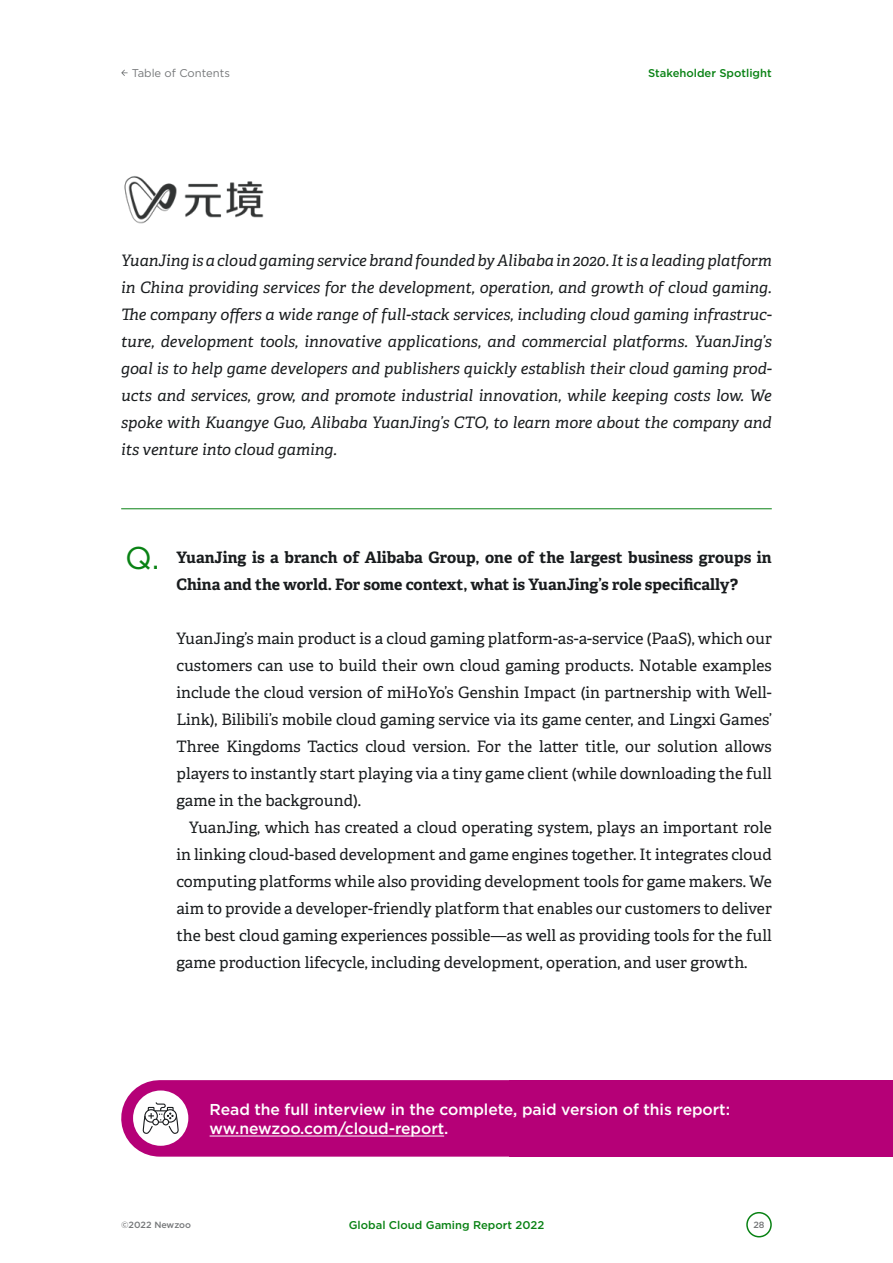
<style>
.page{position:relative;width:893px;height:1263px;background:#fff}
.page>*{position:absolute;margin:0;border:0;box-sizing:border-box;transform-origin:0 0}
.t1{font:31.5px "Gotham";color:#098214}
.t2{font:15.75px/27px "Adelle";color:#191c1e;text-align:justify}
.t3{font:italic 15.75px/27px "Adelle";color:#191c1e;text-align:justify}
.t4{font:700 15.75px/27px "Adelle";color:#191c1e}
.t5{font:500 15.75px/19.5px "Gotham";letter-spacing:-.005em;color:#fff}
.t6{font:500 11.25px "Gotham";color:#098214}
.t7{font:11.25px "Gotham";color:#757779}
.t8{font:500 9px "Gotham";color:#757779}
</style>
<div class="page">
<svg style="left:121px;top:70px;width:7px;height:6px"></svg>
<div style="left:746px;top:1212px;width:26px;height:25px;border:2px solid #098214;border-radius:50%"></div>
<hr style="left:121px;top:508px;width:651px;height:1px;background:#098214">
<img style="left:124px;top:176px;width:140px;height:48px">
<div style="left:159px;top:1080px;width:482px;height:76px;background:#b50077"></div>
<div style="left:510px;top:1080px;width:383px;height:77px;background:#b50077"></div>
<hr style="left:210px;top:1135px;width:234px;height:1px;background:#fff">
<div style="left:133px;top:1090px;width:55px;height:56px;background:#fff;border-radius:50%"></div>
<svg style="left:143px;top:1102px;width:36px;height:32px"></svg>
<p class="t7" style="left:132px;top:66px;width:100px">Table of Contents</p>
<p class="t6" style="left:648px;top:66px;width:125px">Stakeholder Spotlight</p>
<p class="t3" style="left:121px;top:247px;width:652px">YuanJing is a cloud gaming service brand founded by Alibaba in 2020. It is a leading platform in China providing services for the development, operation, and growth of cloud gaming.<br>The company offers a wide range of full-stack services, including cloud gaming infrastruc&shy;ture, development tools, innovative applications, and commercial platforms. YuanJing’s goal is to help game developers and publishers quickly establish their cloud gaming prod&shy;ucts and services, grow, and promote industrial innovation, while keeping costs low. We spoke with Kuangye Guo, Alibaba YuanJing’s CTO, to learn more about the company and its venture into cloud gaming.</p>
<h1 class="t1" style="left:125px;top:538px;width:36px">Q.</h1>
<p class="t4" style="left:176px;top:544px;width:597px">YuanJing is a branch of Alibaba Group, one of the largest business groups in<br>China and the world. For some context, what is YuanJing’s role specifically?</p>
<p class="t2" style="left:176px;top:625px;width:597px">YuanJing’s main product is a cloud gaming platform-as-a-service (PaaS), which our customers can use to build their own cloud gaming products. Notable examples include the cloud version of miHoYo’s Genshin Impact (in partnership with Well-Link), Bilibili’s mobile cloud gaming service via its game center, and Lingxi Games’ Three Kingdoms Tactics cloud version. For the latter title, our solution allows players to instantly start playing via a tiny game client (while downloading the full game in the background).</p>
<p class="t2" style="left:176px;top:814px;width:597px;text-indent:13px">YuanJing, which has created a cloud operating system, plays an important role in linking cloud-based development and game engines together. It integrates cloud computing platforms while also providing development tools for game makers. We aim to provide a developer-friendly platform that enables our customers to deliver the best cloud gaming experiences possible—as well as providing tools for the full game production lifecycle, including development, operation, and user growth.</p>
<p class="t5" style="left:210px;top:1099px;width:522px">Read the full interview in the complete, paid version of this report: ww.newzoo.com/cloud-report.</p>
<p class="t8" style="left:121px;top:1219px;width:71px">©2022 Newzoo</p>
<p class="t6" style="left:349px;top:1218px;width:197px">Global Cloud Gaming Report 2022</p>
<p class="t8" style="left:753px;top:1219px;width:13px">28</p>
</div>
